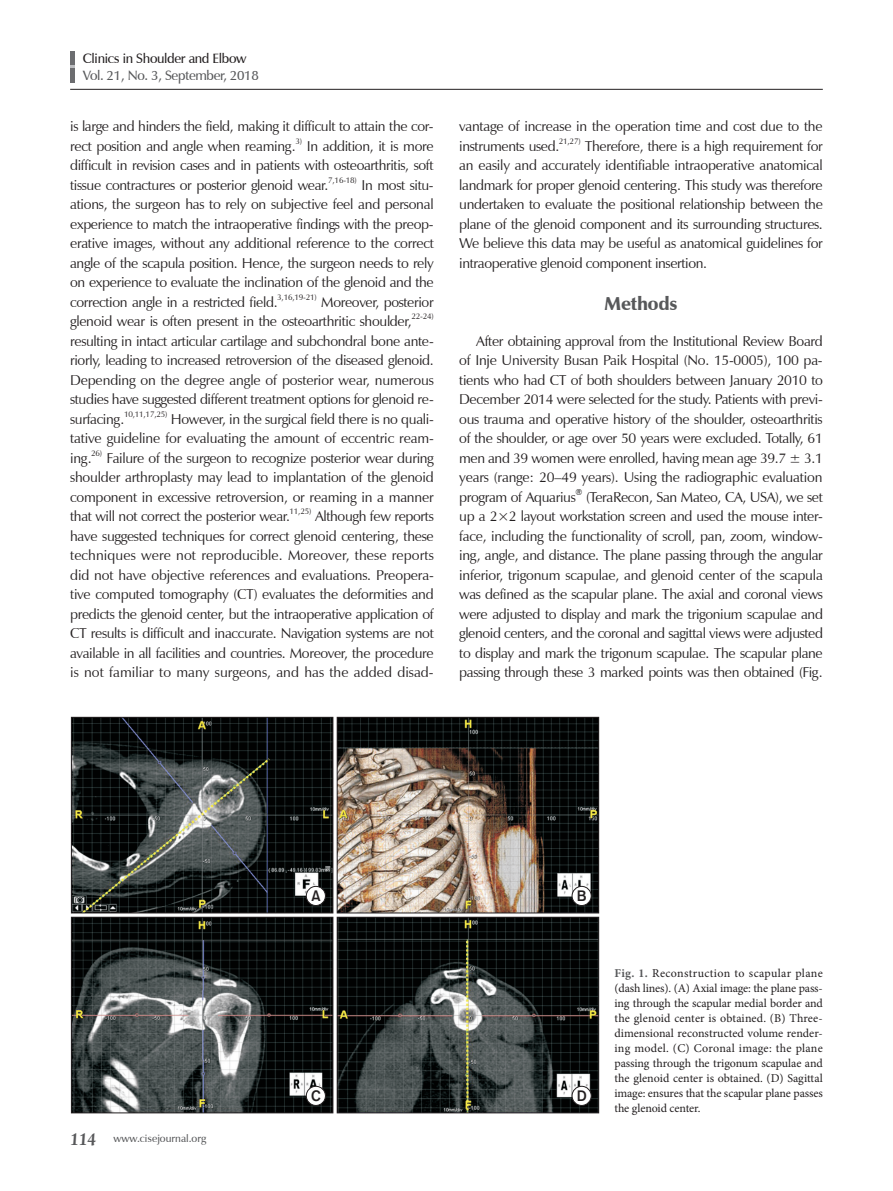
<style>
.page{position:relative;width:893px;height:1191px;background:#fff}
.page>*{position:absolute;margin:0;border:0;box-sizing:border-box;transform-origin:0 0}
.t1{font:900 18.75px "Zapf Humanist 601 BT";letter-spacing:-.01em;color:#57585a}
.t2{font:15px "Gothic 725 BT Bold A";color:#231f20}
.t3{font:14.25px/19.5px "Zapf Humanist 601 BT";letter-spacing:-.025em;color:#231f20;text-align:justify}
.t4{font:600 13.5px "Zapf Humanist 601 BT";letter-spacing:-.025em;color:#57585a}
.t5{font:600 13.5px "Zapf Humanist 601 BT";letter-spacing:-.025em;color:#231f20}
.t6{font:12px/15px "Minion Pro";letter-spacing:-.01em;color:#231f20;text-align:justify}
.t7{font:600 10.5px "Zapf Humanist 601 BT";color:#57585a}
.t8{font:8.25px "Zapf Humanist 601 BT";letter-spacing:-.025em;color:#231f20}
.t9{font:8.25px "Zapf Humanist 601 BT";color:#030303}
.s1{font-family:"Zapf Chancery IT Cby BT";font-weight:700;font-size:19.5px}
.s2{font-weight:700;color:#57585a}
</style>
<div class="page">
<hr style="left:70px;top:89px;width:753px;height:1px;background:#231f20">
<hr style="left:70px;top:51px;width:4px;height:32px;background:#6c6d70">
<svg style="left:71px;top:717px;width:528px;height:396px;background:#41413e"></svg>
<div style="left:306px;top:886px;width:19px;height:19px;background:#fff;border-radius:50%"></div>
<div style="left:306px;top:886px;width:20px;height:19px;border:1px solid #231f20;border-radius:50%"></div>
<div style="left:572px;top:886px;width:19px;height:19px;background:#fff;border-radius:50%"></div>
<div style="left:572px;top:886px;width:19px;height:19px;border:1px solid #231f20;border-radius:50%"></div>
<div style="left:306px;top:1086px;width:19px;height:19px;background:#fff;border-radius:50%"></div>
<div style="left:306px;top:1086px;width:20px;height:19px;border:1px solid #231f20;border-radius:50%"></div>
<div style="left:572px;top:1086px;width:19px;height:19px;background:#fff;border-radius:50%"></div>
<div style="left:572px;top:1086px;width:19px;height:19px;border:1px solid #231f20;border-radius:50%"></div>
<p class="t5" style="left:83px;top:50px;width:165px">Clinics in Shoulder and Elbow</p>
<p class="t4" style="left:83px;top:67px;width:177px">Vol. 21, No. 3, September, 2018</p>
<p class="t3" style="left:70px;top:116px;width:365px">is large and hinders the field, making it difficult to attain the cor&shy;rect position and angle when reaming.</p>
<p class="t8" style="left:295px;top:136px;width:8px">3)</p>
<p class="t3" style="left:70px;top:136px;width:365px;text-indent:237px">In addition, it is more difficult in revision cases and in patients with osteoarthritis, soft tissue contractures or posterior glenoid wear.</p>
<p class="t8" style="left:328px;top:175px;width:30px">7,16-18)</p>
<p class="t3" style="left:70px;top:175px;width:365px;text-indent:291px">In most situ&shy;ations, the surgeon has to rely on subjective feel and personal experience to match the intraoperative findings with the preop&shy;erative images, without any additional reference to the correct angle of the scapula position. Hence, the surgeon needs to rely on experience to evaluate the inclination of the glenoid and the correction angle in a restricted field.</p>
<p class="t8" style="left:277px;top:292px;width:41px">3,16,19-21)</p>
<p class="t3" style="left:70px;top:292px;width:365px;text-indent:251px">Moreover, posterior glenoid wear is often present in the osteoarthritic shoulder,</p>
<p class="t8" style="left:411px;top:311px;width:24px">22-24)</p>
<p class="t3" style="left:70px;top:331px;width:365px">resulting in intact articular cartilage and subchondral bone ante&shy;riorly, leading to increased retroversion of the diseased glenoid.<br>Depending on the degree angle of posterior wear, numerous studies have suggested different treatment options for glenoid re&shy;surfacing.</p>
<p class="t8" style="left:124px;top:409px;width:45px">10,11,17,25)</p>
<p class="t3" style="left:70px;top:409px;width:365px;text-indent:101px">However, in the surgical field there is no quali&shy;tative guideline for evaluating the amount of eccentric ream&shy;ing.</p>
<p class="t8" style="left:91px;top:448px;width:12px">26)</p>
<p class="t3" style="left:70px;top:448px;width:365px;text-indent:36px">Failure of the surgeon to recognize posterior wear during shoulder arthroplasty may lead to implantation of the glenoid component in excessive retroversion, or reaming in a manner that will not correct the posterior wear.</p>
<p class="t8" style="left:290px;top:506px;width:23px">11,25)</p>
<p class="t3" style="left:70px;top:506px;width:365px;text-indent:245px">Although few reports have suggested techniques for correct glenoid centering, these techniques were not reproducible. Moreover, these reports did not have objective references and evaluations. Preopera&shy;tive computed tomography (CT) evaluates the deformities and predicts the glenoid center, but the intraoperative application of CT results is difficult and inaccurate. Navigation systems are not available in all facilities and countries. Moreover, the procedure is not familiar to many surgeons, and has the added disad-</p>
<p class="t3" style="left:459px;top:116px;width:365px">vantage of increase in the operation time and cost due to the instruments used.</p>
<p class="t8" style="left:559px;top:136px;width:23px">21,27)</p>
<p class="t3" style="left:459px;top:136px;width:365px;text-indent:125px">Therefore, there is a high requirement for an easily and accurately identifiable intraoperative anatomical landmark for proper glenoid centering. This study was therefore undertaken to evaluate the positional relationship between the plane of the glenoid component and its surrounding structures.<br>We believe this data may be useful as anatomical guidelines for intraoperative glenoid component insertion.</p>
<h1 class="t1" style="left:604px;top:292px;width:75px">Methods</h1>
<p class="t3" style="left:459px;top:331px;width:365px;text-indent:17px">After obtaining approval from the Institutional Review Board of Inje University Busan Paik Hospital (No. 15-0005), 100 pa&shy;tients who had CT of both shoulders between January 2010 to December 2014 were selected for the study. Patients with previ&shy;ous trauma and operative history of the shoulder, osteoarthritis of the shoulder, or age over 50 years were excluded. Totally, 61 men and 39 women were enrolled, having mean age 39.7 ± 3.1 years (range: 20–49 years). Using the radiographic evaluation program of Aquarius</p>
<p class="t9" style="left:575px;top:487px;width:8px">®</p>
<p class="t3" style="left:459px;top:487px;width:365px;text-indent:127px">(TeraRecon, San Mateo, CA, USA), we set up a 2×2 layout workstation screen and used the mouse inter&shy;face, including the functionality of scroll, pan, zoom, window&shy;ing, angle, and distance. The plane passing through the angular inferior, trigonum scapulae, and glenoid center of the scapula was defined as the scapular plane. The axial and coronal views were adjusted to display and mark the trigonium scapulae and glenoid centers, and the coronal and sagittal views were adjusted to display and mark the trigonum scapulae. The scapular plane passing through these 3 marked points was then obtained (Fig.</p>
<p class="t7" style="left:70px;top:1132px;width:138px"><span class="s1">114</span> www.cisejournal.org</p>
<p class="t2" style="left:311px;top:887px;width:11px">A</p>
<p class="t2" style="left:577px;top:887px;width:11px">B</p>
<p class="t2" style="left:311px;top:1087px;width:11px">C</p>
<p class="t2" style="left:577px;top:1087px;width:12px">D</p>
<p class="t6" style="left:614px;top:966px;width:210px"><span class="s2">Fig. 1.</span> Reconstruction to scapular plane (dash lines). (A) Axial image: the plane pass&shy;ing through the scapular medial border and the glenoid center is obtained. (B) Three&shy;dimensional reconstructed volume render&shy;ing model. (C) Coronal image: the plane passing through the trigonum scapulae and the glenoid center is obtained. (D) Sagittal image: ensures that the scapular plane passes the glenoid center.</p>
</div>
